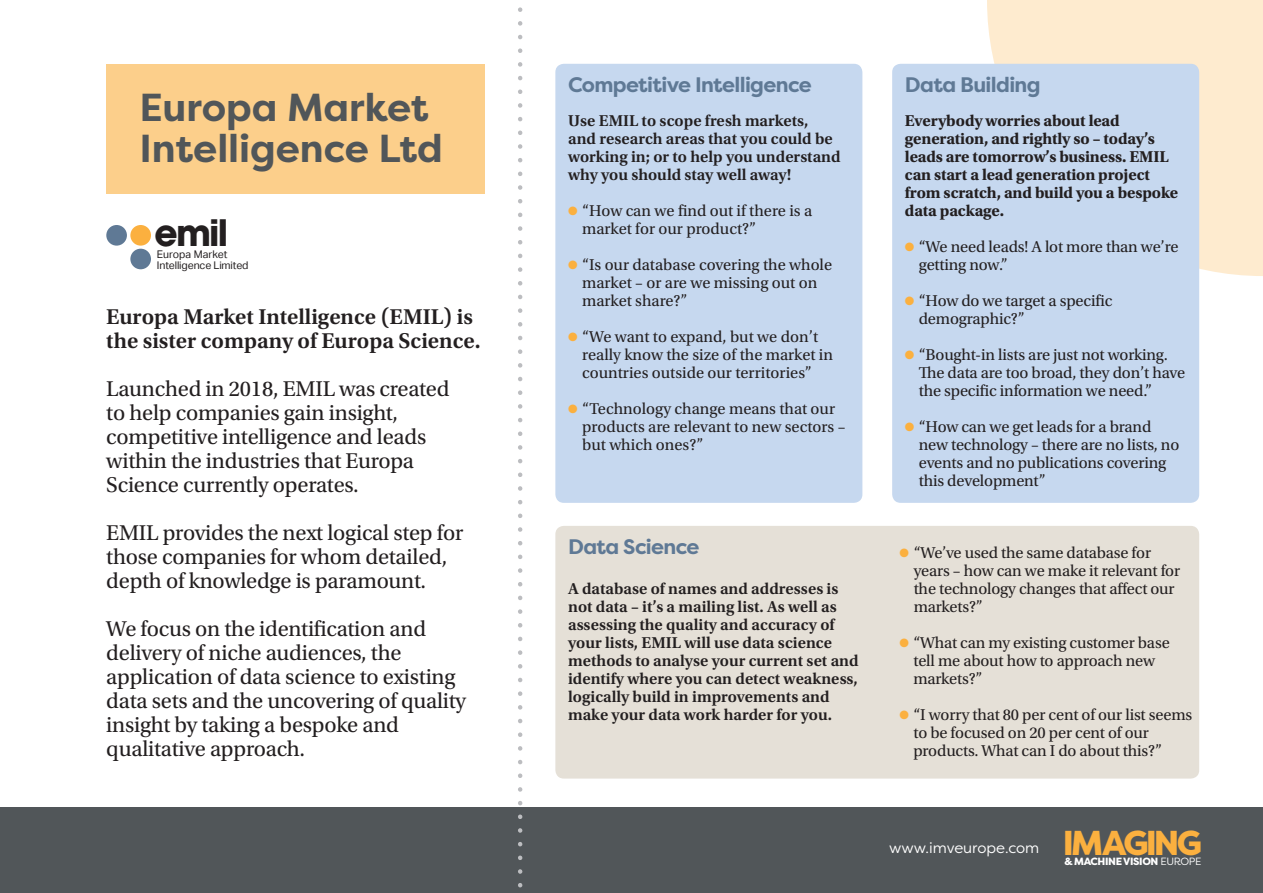
<style>
.page{position:relative;width:1263px;height:893px;background:#fff}
.page>*{position:absolute;margin:0;border:0;box-sizing:border-box;transform-origin:0 0}
.body{font:700 39px/40.5px "Filson Pro";color:#515659}
.t1{font:700 36.15px "ITC Avant Garde Std";color:#231f20}
.t2{font:800 34.5px "Filson Pro";letter-spacing:-.08em;color:#fbb03f}
.t3{font:22.5px/24px "Utopia Std";letter-spacing:-.01em;color:#231f20}
.t4{font:600 22.5px/24px "Utopia Std";color:#231f20}
.Body_no_indent{font:700 21px "Filson Pro";letter-spacing:-.03em;color:#5f7995}
.t5{font:16.5px/18px "Utopia Std";letter-spacing:-.01em;color:#231f20}
.t6{font:600 16.5px/18px "Utopia Std";color:#231f20}
.t7{font:700 16.5px/18px "Utopia Std";letter-spacing:-.01em;color:#231f20}
.t8{font:15px "Filson Pro";color:#fff}
.t9{font:10.65px "Aktiv Grotesk";letter-spacing:-.01em;color:#231f20}
.t10{font:800 10.5px "Filson Pro";letter-spacing:-.035em;color:#fff}
.s1{color:#fbb03f}
.s2{font-weight:400}
</style>
<div class="page">
<div style="left:0;top:808px;width:1263px;height:85px;background:#515659"></div>
<div style="left:987px;top:0;width:276px;height:276px;background:#feebcf"></div>
<svg style="left:518px;top:7px;width:4px;height:881px"></svg>
<div style="left:106px;top:64px;width:378px;height:129px;background:#fccf8b"></div>
<div style="left:106px;top:225px;width:21px;height:21px;background:#5f7995;border-radius:50%"></div>
<div style="left:130px;top:225px;width:21px;height:21px;background:#fbb03f;border-radius:50%"></div>
<div style="left:130px;top:249px;width:21px;height:20px;background:#5f7995;border-radius:50%"></div>
<div style="left:555px;top:64px;width:307px;height:439px;background:#c6d8ef;border-radius:9px"></div>
<div style="left:555px;top:526px;width:644px;height:253px;background:#e5e0d7;border-radius:9px"></div>
<div style="left:892px;top:64px;width:307px;height:439px;background:#c6d8ef;border-radius:9px"></div>
<p class="body" style="left:139px;top:88px;width:305px">Europa Market<br>Intelligence Ltd</p>
<p class="t1" style="left:155px;top:209px;width:75px">emil</p>
<p class="t9" style="left:157px;top:248px;width:72px">Europa Market</p>
<p class="t9" style="left:157px;top:259px;width:93px">Intelligence Limited</p>
<p class="t4" style="left:106px;top:305px;width:376px">Europa Market Intelligence (EMIL) is the sister company of Europa Science.</p>
<p class="t3" style="left:106px;top:377px;width:345px">Launched in 2018, EMIL was created to help companies gain insight, competitive intelligence and leads within the industries that Europa Science currently operates.</p>
<p class="t3" style="left:106px;top:521px;width:359px">EMIL provides the next logical step for those companies for whom detailed, depth of knowledge is paramount.</p>
<p class="t3" style="left:106px;top:617px;width:361px">We focus on the identification and delivery of niche audiences, the application of data science to existing data sets and the uncovering of quality insight by taking a bespoke and qualitative approach.</p>
<p class="Body_no_indent" style="left:568px;top:72px;width:245px">Competitive Intelligence</p>
<p class="t6" style="left:568px;top:112px;width:274px">Use EMIL to scope fresh markets,<br>and research areas that you could be working in; or to help you understand why you should stay well away!</p>
<p class="t5" style="left:582px;top:202px;width:232px;text-indent:-14px"><span class="s1">●</span> “How can we find out if there is a market for our product?”</p>
<p class="t5" style="left:582px;top:256px;width:251px;text-indent:-14px"><span class="s1">●</span> “Is our database covering the whole market – or are we missing out on market share?”</p>
<p class="t5" style="left:582px;top:328px;width:252px;text-indent:-14px"><span class="s1">●</span> “We want to expand, but we don’t really know the size of the market in countries outside our territories”</p>
<p class="t5" style="left:582px;top:400px;width:265px;text-indent:-14px"><span class="s1">●</span> “Technology change means that our products are relevant to new sectors – but which ones?”</p>
<p class="Body_no_indent" style="left:568px;top:534px;width:133px">Data Science</p>
<p class="t6" style="left:568px;top:580px;width:292px">A database of names and addresses is not data – it’s a mailing list. As well as assessing the quality and accuracy of your lists, EMIL will use data science methods to analyse your current set and identify where you can detect weakness, logically build in improvements and make your data work harder for you.</p>
<p class="Body_no_indent" style="left:905px;top:72px;width:137px">Data Building</p>
<p class="t7" style="left:905px;top:112px;width:275px">Everybody worries about lead generation, and rightly so – today’s leads are tomorrow’s business. EMIL can start a lead generation project from scratch, and build you a bespoke data package.</p>
<p class="t5" style="left:919px;top:238px;width:261px;text-indent:-14px"><span class="s1">●</span> “We need leads! A lot more than we’re getting now.”</p>
<p class="t5" style="left:919px;top:292px;width:195px;text-indent:-14px"><span class="s1">●</span> “How do we target a specific demographic?”</p>
<p class="t5" style="left:919px;top:346px;width:268px;text-indent:-14px"><span class="s1">●</span> “Bought-in lists are just not working.<br>The data are too broad, they don’t have the specific information we need.”</p>
<p class="t5" style="left:919px;top:418px;width:262px;text-indent:-14px"><span class="s1">●</span> “How can we get leads for a brand new technology – there are no lists, no events and no publications covering this development”</p>
<p class="t5" style="left:914px;top:544px;width:268px;text-indent:-14px"><span class="s1">●</span> “We’ve used the same database for years – how can we make it relevant for the technology changes that affect our markets?”</p>
<p class="t5" style="left:913px;top:634px;width:258px;text-indent:-14px"><span class="s1">●</span> “What can my existing customer base tell me about how to approach new markets?”</p>
<p class="t5" style="left:913px;top:706px;width:280px;text-indent:-14px"><span class="s1">●</span> “I worry that 80 per cent of our list seems to be focused on 20 per cent of our products. What can I do about this?”</p>
<p class="t8" style="left:889px;top:838px;width:152px">www.imveurope.com</p>
<p class="t2" style="left:1063px;top:821px;width:141px">IMAGING</p>
<p class="t10" style="left:1064px;top:855px;width:138px">&amp; MACHINE VISION <span class="s2">EUROPE</span></p>
</div>
